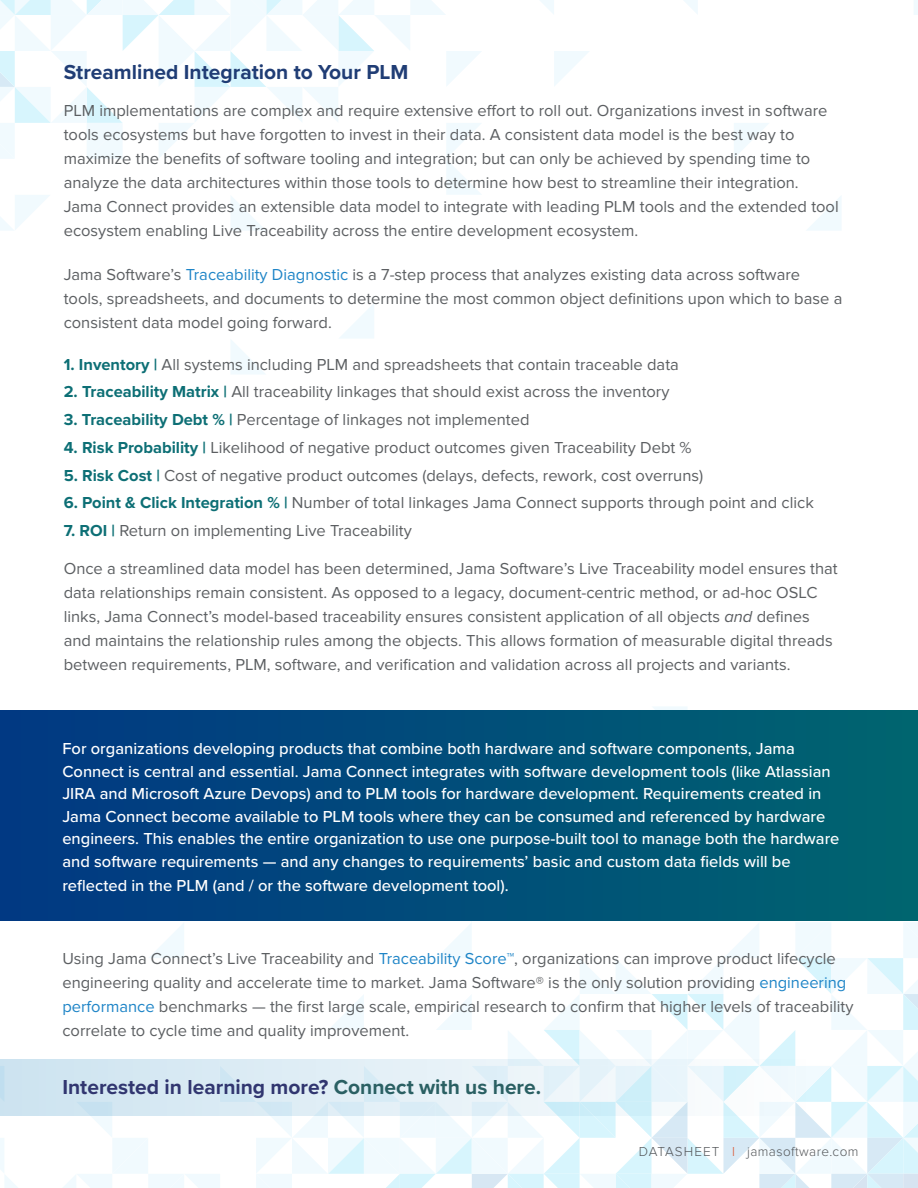
<style>
.page{position:relative;width:918px;height:1188px;background:#fff}
.page>*{position:absolute;margin:0;border:0;box-sizing:border-box;transform-origin:0 0}
.Body_Copy{font:700 21px "Proxima Nova";color:#313670}
.Body_Copy-2{font:700 21px "Proxima Nova";color:#203d75}
.Body_Copy-3{font:16.5px/24px "Proxima Nova";color:#5c5f62}
.Body_Copy-4{font:500 16.5px/22.5px "Proxima Nova";color:#fff}
.Bullets_Summary_Page{font:300 13.5px "Proxima Nova";letter-spacing:.03em;color:#54575a}
.s1{color:#1f85c7}
.s2{font-weight:700;color:#0d6f75}
.s3{font-style:italic}
.s4{color:#2a6063}
.s5{color:#dc4f28}
</style>
<div class="page">
<svg style="left:652px;top:707px;width:36px;height:4px"></svg>
<svg style="left:0;top:920px;width:918px;height:268px"></svg>
<svg style="left:807px;top:196px;width:34px;height:34px"></svg>
<svg style="left:340px;top:304px;width:34px;height:34px"></svg>
<svg style="left:540px;top:0;width:14px;height:14px"></svg>
<svg style="left:684px;top:0;width:14px;height:14px"></svg>
<svg style="left:554px;top:51px;width:35px;height:35px"></svg>
<svg style="left:914px;top:0;width:4px;height:15px"></svg>
<svg style="left:734px;top:123px;width:35px;height:35px"></svg>
<svg style="left:231px;top:340px;width:34px;height:34px"></svg>
<svg style="left:0;top:0;width:481px;height:230px"></svg>
<div style="left:0;top:711px;width:918px;height:209px;background:linear-gradient(to right,#013783,#00646f)"></div>
<p class="Body_Copy-2" style="left:64px;top:57px;width:346px">Streamlined Integration to Your PLM</p>
<p class="Body_Copy-3" style="left:64px;top:99px;width:777px">PLM implementations are complex and require extensive effort to roll out. Organizations invest in software tools ecosystems but have forgotten to invest in their data. A consistent data model is the best way to maximize the benefits of software tooling and integration; but can only be achieved by spending time to analyze the data architectures within those tools to determine how best to streamline their integration.<br>Jama Connect provides an extensible data model to integrate with leading PLM tools and the extended tool ecosystem enabling Live Traceability across the entire development ecosystem.</p>
<p class="Body_Copy-3" style="left:64px;top:263px;width:780px">Jama Software’s <span class="s1">Traceability Diagnostic</span> is a 7-step process that analyzes existing data across software tools, spreadsheets, and documents to determine the most common object definitions upon which to base a consistent data model going forward.</p>
<p class="Body_Copy-3" style="left:64px;top:352px;width:617px"><span class="s2">1. Inventory |</span> All systems including PLM and spreadsheets that contain traceable data</p>
<p class="Body_Copy-3" style="left:64px;top:380px;width:607px"><span class="s2">2. Traceability Matrix |</span> All traceability linkages that should exist across the inventory</p>
<p class="Body_Copy-3" style="left:64px;top:408px;width:467px"><span class="s2">3. Traceability Debt % |</span> Percentage of linkages not implemented</p>
<p class="Body_Copy-3" style="left:64px;top:436px;width:629px"><span class="s2">4. Risk Probability |</span> Likelihood of negative product outcomes given Traceability Debt %</p>
<p class="Body_Copy-3" style="left:64px;top:463px;width:641px"><span class="s2">5. Risk Cost |</span> Cost of negative product outcomes (delays, defects, rework, cost overruns)</p>
<p class="Body_Copy-3" style="left:64px;top:491px;width:752px"><span class="s2">6. Point &amp; Click Integration % |</span> Number of total linkages Jama Connect supports through point and click</p>
<p class="Body_Copy-3" style="left:64px;top:519px;width:350px"><span class="s2">7. ROI |</span> Return on implementing Live Traceability</p>
<p class="Body_Copy-3" style="left:64px;top:556px;width:776px">Once a streamlined data model has been determined, Jama Software’s Live Traceability model ensures that data relationships remain consistent. As opposed to a legacy, document-centric method, or ad-hoc OSLC links, Jama Connect’s model-based traceability ensures consistent application of all objects <span class="s3">and</span> defines and maintains the relationship rules among the objects. This allows formation of measurable digital threads between requirements, PLM, software, and verification and validation across all projects and variants.</p>
<p class="Body_Copy-4" style="left:62px;top:737px;width:779px">For organizations developing products that combine both hardware and software components, Jama Connect is central and essential. Jama Connect integrates with software development tools (like Atlassian JIRA and Microsoft Azure Devops) and to PLM tools for hardware development. Requirements created in Jama Connect become available to PLM tools where they can be consumed and referenced by hardware engineers. This enables the entire organization to use one purpose-built tool to manage both the hardware and software requirements — and any changes to requirements’ basic and custom data fields will be</p>
<p class="Body_Copy-4" style="left:62px;top:874px;width:448px">reflected in the PLM (and / or the software development tool).</p>
<p class="Body_Copy-3" style="left:62px;top:947px;width:793px">Using Jama Connect’s Live Traceability and <span class="s1">Traceability Score™</span>, organizations can improve product lifecycle engineering quality and accelerate time to market. Jama Software® is the only solution providing <span class="s1">engineering performance</span> benchmarks — the first large scale, empirical research to confirm that higher levels of traceability correlate to cycle time and quality improvement.</p>
<p class="Body_Copy" style="left:62px;top:1071px;width:480px">Interested in learning more? <span class="s4">Connect with us here.</span></p>
<p class="Bullets_Summary_Page" style="left:639px;top:1144px;width:221px">DATASHEET <span class="s5">l</span> jamasoftware.com</p>
</div>
